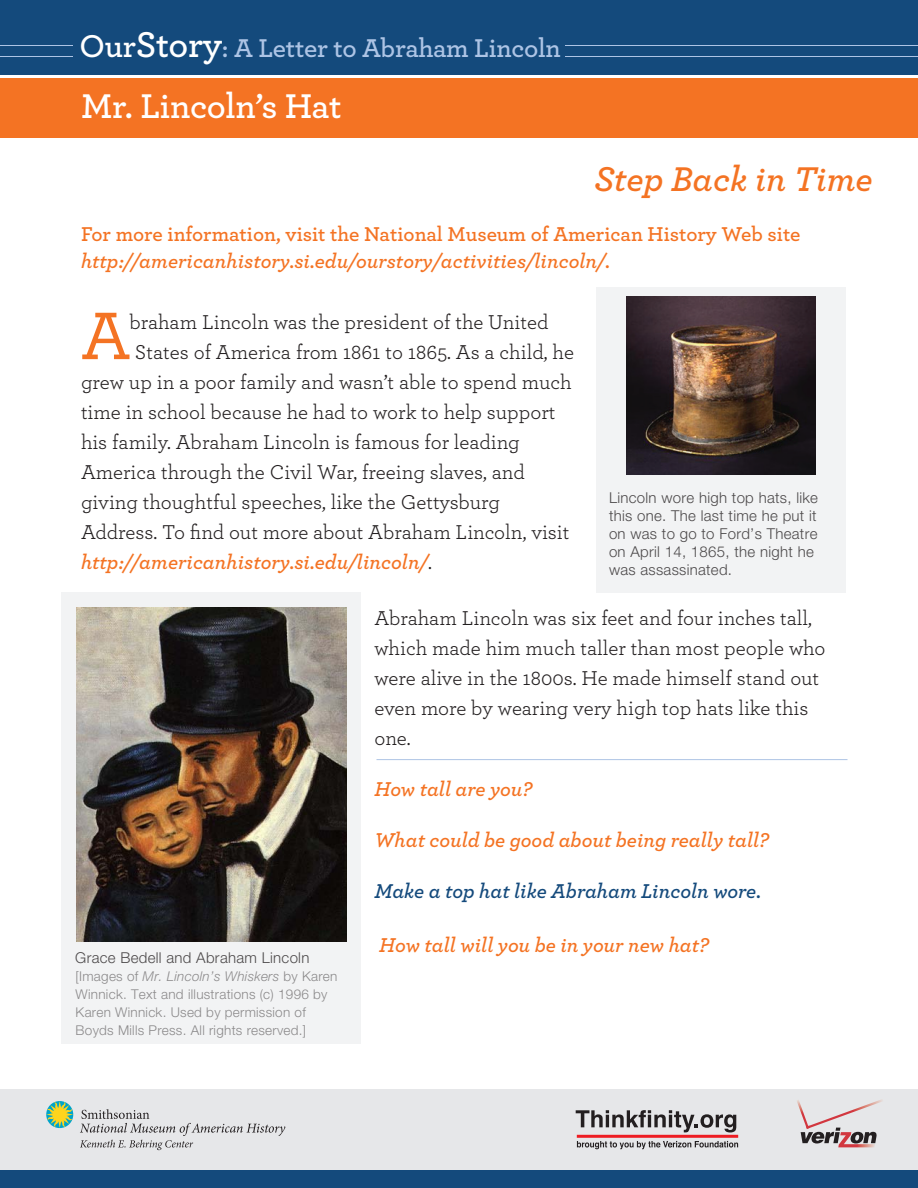
<style>
.page{position:relative;width:918px;height:1188px;background:#fff}
.page>*{position:absolute;margin:0;border:0;box-sizing:border-box;transform-origin:0 0}
.t1{font:500 70.5px "Archer";color:#f47323}
.t2{font:600 36px "Archer";letter-spacing:-.01em;color:#fff}
.t3{font:italic 600 36px "Archer";color:#f47323}
.t4{font:600 27px "Archer";letter-spacing:-.015em;color:#adc4e5}
.t5{font:21px/30px "Archer";color:#231f20}
.t6{font:600 21px/27px "Archer";color:#f47323}
.t7{font:italic 600 21px "Archer";color:#f47323}
.t8{font:italic 600 21px "Archer";color:#144a7c}
.t9{font:300 15px/18px "Helvetica Neue LT Std";letter-spacing:.02em;color:rgb(35 31 32/.8)}
.t10{font:300 13.5px/18px "Helvetica Neue LT Std";letter-spacing:.02em;color:rgb(35 31 32/.5)}
.s1{font-size:33px;color:#fff}
.s2{font-size:37.5px;color:#fff}
.s3{font-style:italic}
.s4{font-weight:400;font-style:normal;color:#231f20}
</style>
<div class="page">
<div style="left:0;top:0;width:918px;height:75px;background:#144a7c"></div>
<div style="left:0;top:78px;width:918px;height:60px;background:#f47323"></div>
<hr style="left:0;top:56px;width:918px;height:1px;background:#adc4e5">
<hr style="left:0;top:46px;width:918px;height:1px;background:#adc4e5">
<div style="left:0;top:1089px;width:918px;height:99px;background:#e6e7e9"></div>
<div style="left:0;top:1170px;width:918px;height:18px;background:#144a7c"></div>
<svg style="left:46px;top:1101px;width:239px;height:49px"></svg>
<svg style="left:797px;top:1099px;width:86px;height:48px"></svg>
<hr style="left:577px;top:1135px;width:161px;height:3px;background:#ee1d23">
<svg style="left:576px;top:1110px;width:160px;height:22px"></svg>
<svg style="left:577px;top:1141px;width:161px;height:8px"></svg>
<div style="left:74px;top:30px;width:492px;height:39px;background:#144a7c"></div>
<div style="left:597px;top:287px;width:249px;height:306px;background:#f2f3f4"></div>
<img style="left:627px;top:297px;width:189px;height:178px">
<div style="left:61px;top:592px;width:300px;height:452px;background:#f2f3f4"></div>
<hr style="left:376px;top:759px;width:472px;height:1px;background:#adc4e5">
<img style="left:76px;top:608px;width:270px;height:333px">
<p class="t4" style="left:80px;top:28px;width:483px"><span class="s1">Our</span><span class="s2">Story</span>: A Letter to Abraham Lincoln</p>
<p class="t2" style="left:81px;top:79px;width:262px">Mr. Lincoln’s Hat</p>
<p class="t3" style="left:594px;top:151px;width:280px">Step Back in Time</p>
<p class="t6" style="left:81px;top:220px;width:721px">For more information, visit the National Museum of American History Web site <span class="s3">http://americanhistory.si.edu/ourstory/activities/lincoln/.</span></p>
<p class="t1" style="left:81px;top:285px;width:51px">A</p>
<p class="t5" style="left:129px;top:306px;width:421px">braham Lincoln was the president of the United</p>
<p class="t5" style="left:135px;top:336px;width:441px">States of America from 1861 to 1865. As a child, he</p>
<p class="t5" style="left:81px;top:366px;width:492px">grew up in a poor family and wasn’t able to spend much</p>
<p class="t5" style="left:81px;top:396px;width:476px">time in school because he had to work to help support</p>
<p class="t5" style="left:81px;top:426px;width:440px">his family. Abraham Lincoln is famous for leading</p>
<p class="t5" style="left:81px;top:456px;width:445px">America through the Civil War, freeing slaves, and</p>
<p class="t5" style="left:81px;top:486px;width:421px">giving thoughtful speeches, like the Gettysburg</p>
<p class="t5" style="left:81px;top:516px;width:490px">Address. To find out more about Abraham Lincoln, visit</p>
<p class="t7" style="left:81px;top:546px;width:352px">http://americanhistory.si.edu/lincoln/<span class="s4">.</span></p>
<p class="t5" style="left:374px;top:602px;width:453px">Abraham Lincoln was six feet and four inches tall, which made him much taller than most people who were alive in the 1800s. He made himself stand out even more by wearing very high top hats like this one.</p>
<p class="t7" style="left:374px;top:773px;width:159px">How tall are you?</p>
<p class="t7" style="left:374px;top:824px;width:396px">What could be good about being really tall?</p>
<p class="t8" style="left:374px;top:875px;width:388px">Make a top hat like Abraham Lincoln wore.</p>
<p class="t7" style="left:379px;top:929px;width:331px">How tall will you be in your new hat?</p>
<p class="t9" style="left:609px;top:488px;width:211px">Lincoln wore high top hats, like this one. The last time he put it on was to go to Ford’s Theatre on April 14, 1865, the night he was assassinated.</p>
<p class="t9" style="left:75px;top:948px;width:236px">Grace Bedell and Abraham Lincoln</p>
<p class="t10" style="left:76px;top:967px;width:263px">[Images of <span class="s3">Mr. Lincoln’s Whiskers</span> by Karen Winnick. Text and illustrations (c) 1996 by Karen Winnick. Used by permission of Boyds Mills Press. All rights reserved.]</p>
</div>
